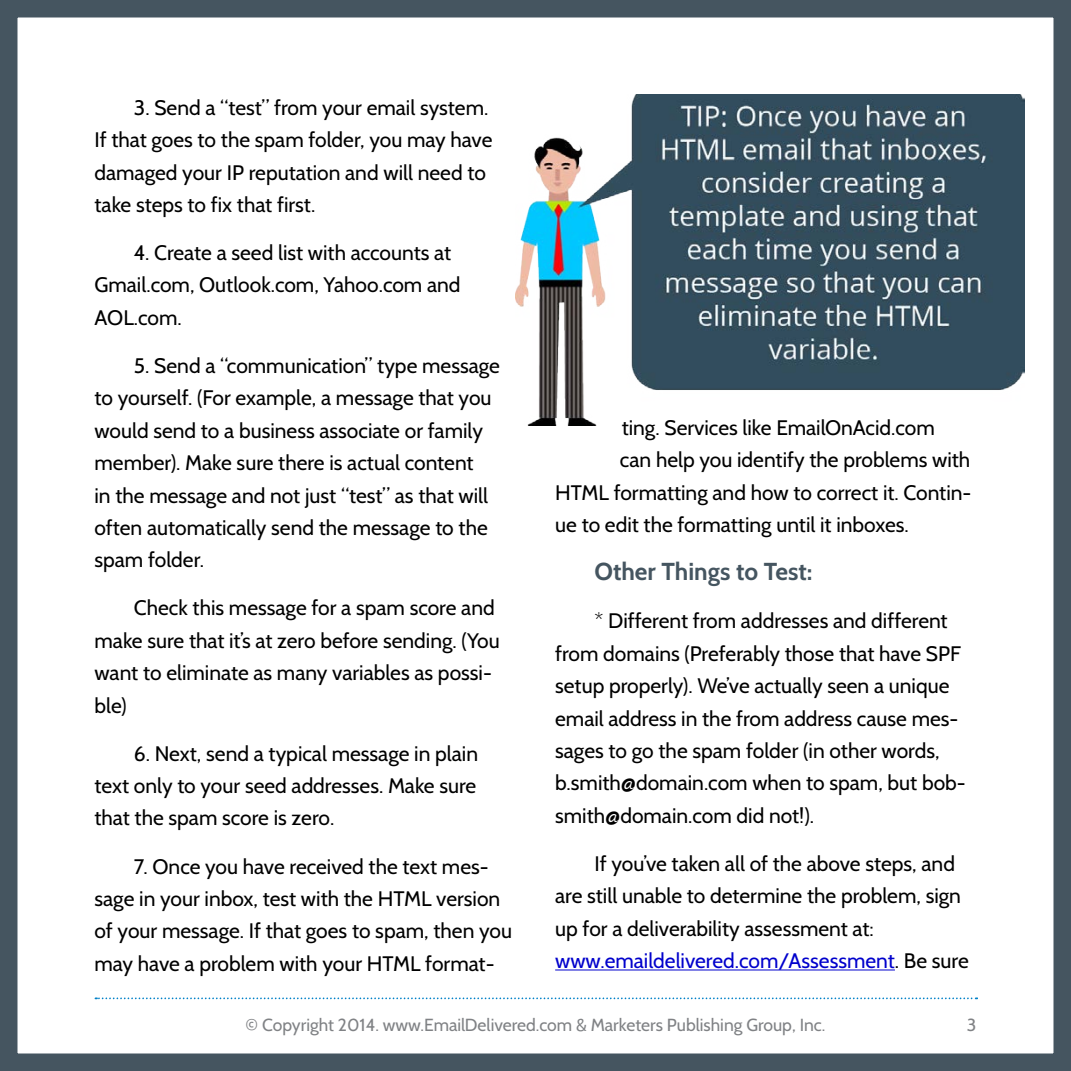
<style>
.page{position:relative;width:1071px;height:1071px;background:#fff}
.page>*{position:absolute;margin:0;border:0;box-sizing:border-box;transform-origin:0 0}
.t1{font:700 24.5px "Cabin";color:#455560}
.t2{font:21px/32.4px "Cabin";color:#000}
.t3{font:17.5px "Cabin";color:#808285}
.s1{color:#00c}
</style>
<div class="page">
<div style="left:0;top:0;width:1071px;height:1071px;border:18px solid #455560"></div>
<svg style="left:0;top:0;width:1px;height:1071px"></svg>
<svg style="left:95px;top:998px;width:882px;height:1px"></svg>
<hr style="left:555px;top:970px;width:340px;height:1px;background:#00c">
<img style="left:516px;top:94px;width:508px;height:331px">
<p class="t2" style="left:95px;top:91px;width:399px;text-indent:39px">3. Send a “test” from your email system.<br>If that goes to the spam folder, you may have damaged your IP reputation and will need to take steps to fix that first.</p>
<p class="t2" style="left:95px;top:236px;width:368px;text-indent:39px">4. Create a seed list with accounts at<br>Gmail.com, Outlook.com, Yahoo.com and<br>AOL.com.</p>
<p class="t2" style="left:95px;top:349px;width:407px;text-indent:39px">5. Send a “communication” type message to yourself. (For example, a message that you would send to a business associate or family member). Make sure there is actual content<br>in the message and not just “test” as that will often automatically send the message to the spam folder.</p>
<p class="t2" style="left:95px;top:592px;width:407px;text-indent:39px">Check this message for a spam score and make sure that it’s at zero before sending. (You want to eliminate as many variables as possi&shy;ble)</p>
<p class="t2" style="left:95px;top:737px;width:385px;text-align:justify;text-indent:39px">6. Next, send a typical message in plain text only to your seed addresses. Make sure that the spam score is zero.</p>
<p class="t2" style="left:95px;top:850px;width:419px;text-indent:39px">7. Once you have received the text mes&shy;sage in your inbox, test with the HTML version of your message. If that goes to spam, then you may have a problem with your HTML format-</p>
<p class="t2" style="left:622px;top:411px;width:315px">ting. Services like EmailOnAcid.com</p>
<p class="t2" style="left:620px;top:444px;width:352px">can help you identify the problems with</p>
<p class="t2" style="left:555px;top:476px;width:418px">HTML formatting and how to correct it. Contin-</p>
<p class="t2" style="left:555px;top:508px;width:355px">ue to edit the formatting until it inboxes.</p>
<p class="t1" style="left:595px;top:557px;width:220px">Other Things to Test:</p>
<p class="t2" style="left:555px;top:605px;width:412px;text-indent:39px">* Different from addresses and different from domains (Preferably those that have SPF setup properly). We’ve actually seen a unique email address in the from address cause mes&shy;sages to go the spam folder (in other words, b.smith@domain.com when to spam, but bob&shy;smith@domain.com did not!).</p>
<p class="t2" style="left:555px;top:847px;width:415px;text-indent:39px">If you’ve taken all of the above steps, and are still unable to determine the problem, sign up for a deliverability assessment at: <span class="s1">www.emaildelivered.com/Assessment</span>. Be sure</p>
<p class="t3" style="left:246px;top:1014px;width:581px">© Copyright 2014. www.EmailDelivered.com &amp; Marketers Publishing Group, Inc.</p>
<p class="t3" style="left:967px;top:1014px;width:11px">3</p>
</div>
